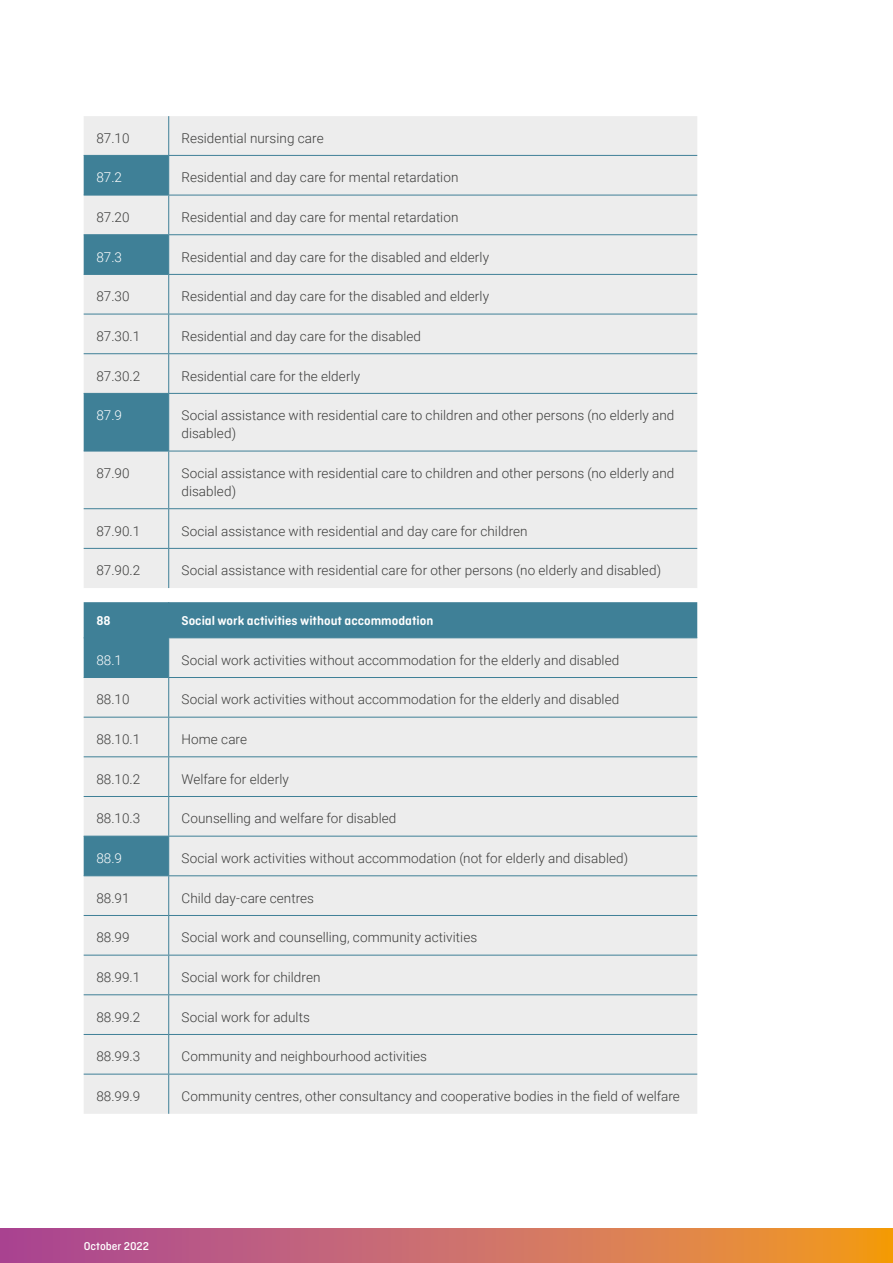
<style>
.page{position:relative;width:893px;height:1263px;background:#fff}
.page>*{position:absolute;margin:0;border:0;box-sizing:border-box;transform-origin:0 0}
.Broodtekst_80_zwart{font:300 13.5px/18px "Roboto";letter-spacing:.005em;color:#3c3c3b}
.Broodtekst_Donkerbla{font:300 13.5px "Roboto";color:#3c3c3b}
.Kop_Wit_Tabel{font:600 13.5px "Ciutadella Rounded";color:#fff}
.Broodtekst_Wit_Tabel{font:300 13.5px "Roboto";color:#fff}
.t1{font:500 12px "Ciutadella Rounded";color:#fff}
</style>
<div class="page">
<svg style="left:0;top:1229px;width:893px;height:34px;background:#cd6f64"></svg>
<div style="left:84px;top:116px;width:613px;height:998px;background:#ededed"></div>
<svg style="left:84px;top:156px;width:613px;height:719px;background:#dce2e5"></svg>
<hr style="left:169px;top:155px;width:528px;height:1px;background:#3f8097">
<hr style="left:169px;top:195px;width:528px;height:1px;background:#3f8097">
<hr style="left:169px;top:234px;width:528px;height:1px;background:#3f8097">
<hr style="left:169px;top:274px;width:528px;height:1px;background:#3f8097">
<hr style="left:84px;top:314px;width:85px;height:1px;background:#3f8097">
<hr style="left:169px;top:314px;width:528px;height:1px;background:#3f8097">
<hr style="left:84px;top:353px;width:85px;height:1px;background:#3f8097">
<hr style="left:169px;top:353px;width:528px;height:1px;background:#3f8097">
<hr style="left:169px;top:393px;width:528px;height:1px;background:#3f8097">
<hr style="left:169px;top:451px;width:528px;height:1px;background:#3f8097">
<hr style="left:84px;top:508px;width:85px;height:1px;background:#3f8097">
<hr style="left:169px;top:508px;width:528px;height:1px;background:#3f8097">
<hr style="left:84px;top:548px;width:85px;height:1px;background:#3f8097">
<hr style="left:169px;top:548px;width:528px;height:1px;background:#3f8097">
<hr style="left:169px;top:637px;width:528px;height:1px;background:#3f8097">
<hr style="left:169px;top:677px;width:528px;height:1px;background:#3f8097">
<hr style="left:84px;top:717px;width:85px;height:1px;background:#3f8097">
<hr style="left:169px;top:717px;width:528px;height:1px;background:#3f8097">
<hr style="left:84px;top:756px;width:85px;height:1px;background:#3f8097">
<hr style="left:169px;top:756px;width:528px;height:1px;background:#3f8097">
<hr style="left:84px;top:796px;width:85px;height:1px;background:#3f8097">
<hr style="left:169px;top:796px;width:528px;height:1px;background:#3f8097">
<hr style="left:169px;top:836px;width:528px;height:1px;background:#3f8097">
<hr style="left:84px;top:875px;width:85px;height:1px;background:#3f8097">
<hr style="left:169px;top:875px;width:528px;height:1px;background:#3f8097">
<hr style="left:84px;top:915px;width:85px;height:1px;background:#3f8097">
<hr style="left:169px;top:915px;width:528px;height:1px;background:#3f8097">
<hr style="left:84px;top:955px;width:85px;height:1px;background:#3f8097">
<hr style="left:169px;top:955px;width:528px;height:1px;background:#3f8097">
<hr style="left:84px;top:994px;width:85px;height:1px;background:#3f8097">
<hr style="left:169px;top:994px;width:528px;height:1px;background:#3f8097">
<hr style="left:84px;top:1034px;width:85px;height:1px;background:#3f8097">
<hr style="left:169px;top:1034px;width:528px;height:1px;background:#3f8097">
<hr style="left:84px;top:1074px;width:85px;height:1px;background:#3f8097">
<hr style="left:169px;top:1074px;width:528px;height:1px;background:#3f8097">
<hr style="left:168px;top:116px;width:1px;height:39px;background:#3f8097">
<hr style="left:168px;top:195px;width:1px;height:39px;background:#3f8097">
<hr style="left:168px;top:275px;width:1px;height:39px;background:#3f8097">
<hr style="left:168px;top:314px;width:1px;height:39px;background:#3f8097">
<hr style="left:168px;top:354px;width:1px;height:39px;background:#3f8097">
<hr style="left:168px;top:451px;width:1px;height:57px;background:#3f8097">
<hr style="left:168px;top:509px;width:1px;height:39px;background:#3f8097">
<hr style="left:168px;top:549px;width:1px;height:39px;background:#3f8097">
<hr style="left:168px;top:602px;width:1px;height:35px;background:#3f8097">
<hr style="left:168px;top:678px;width:1px;height:39px;background:#3f8097">
<hr style="left:168px;top:717px;width:1px;height:39px;background:#3f8097">
<hr style="left:168px;top:757px;width:1px;height:39px;background:#3f8097">
<hr style="left:168px;top:797px;width:1px;height:39px;background:#3f8097">
<hr style="left:168px;top:876px;width:1px;height:39px;background:#3f8097">
<hr style="left:168px;top:916px;width:1px;height:39px;background:#3f8097">
<hr style="left:168px;top:955px;width:1px;height:39px;background:#3f8097">
<hr style="left:168px;top:995px;width:1px;height:39px;background:#3f8097">
<hr style="left:168px;top:1035px;width:1px;height:39px;background:#3f8097">
<hr style="left:168px;top:1074px;width:1px;height:40px;background:#3f8097">
<hr style="left:84px;top:155px;width:85px;height:1px;background:#3f8097">
<hr style="left:168px;top:156px;width:1px;height:39px;background:#3f8097">
<hr style="left:84px;top:195px;width:85px;height:1px;background:#3f8097">
<hr style="left:84px;top:234px;width:85px;height:1px;background:#3f8097">
<hr style="left:168px;top:235px;width:1px;height:39px;background:#3f8097">
<hr style="left:84px;top:274px;width:85px;height:1px;background:#3f8097">
<hr style="left:84px;top:393px;width:85px;height:1px;background:#3f8097">
<hr style="left:168px;top:394px;width:1px;height:57px;background:#3f8097">
<hr style="left:84px;top:451px;width:85px;height:1px;background:#3f8097">
<hr style="left:84px;top:637px;width:85px;height:1px;background:#3f8097">
<hr style="left:168px;top:638px;width:1px;height:39px;background:#3f8097">
<hr style="left:84px;top:677px;width:85px;height:1px;background:#3f8097">
<hr style="left:84px;top:836px;width:85px;height:1px;background:#3f8097">
<hr style="left:168px;top:836px;width:1px;height:39px;background:#3f8097">
<p class="Broodtekst_Donkerbla" style="left:96px;top:128px;width:35px">87.10</p>
<p class="Broodtekst_80_zwart" style="left:181px;top:128px;width:144px">Residential nursing care</p>
<p class="Broodtekst_Wit_Tabel" style="left:96px;top:168px;width:27px">87.2</p>
<p class="Broodtekst_80_zwart" style="left:181px;top:168px;width:279px">Residential and day care for mental retardation</p>
<p class="Broodtekst_Donkerbla" style="left:96px;top:208px;width:35px">87.20</p>
<p class="Broodtekst_80_zwart" style="left:181px;top:208px;width:279px">Residential and day care for mental retardation</p>
<p class="Broodtekst_Wit_Tabel" style="left:96px;top:247px;width:27px">87.3</p>
<p class="Broodtekst_80_zwart" style="left:181px;top:247px;width:309px">Residential and day care for the disabled and elderly</p>
<p class="Broodtekst_Donkerbla" style="left:96px;top:287px;width:35px">87.30</p>
<p class="Broodtekst_80_zwart" style="left:181px;top:287px;width:309px">Residential and day care for the disabled and elderly</p>
<p class="Broodtekst_Donkerbla" style="left:96px;top:327px;width:45px">87.30.1</p>
<p class="Broodtekst_80_zwart" style="left:181px;top:327px;width:241px">Residential and day care for the disabled</p>
<p class="Broodtekst_Donkerbla" style="left:96px;top:366px;width:45px">87.30.2</p>
<p class="Broodtekst_80_zwart" style="left:181px;top:366px;width:180px">Residential care for the elderly</p>
<p class="Broodtekst_Wit_Tabel" style="left:96px;top:406px;width:27px">87.9</p>
<p class="Broodtekst_80_zwart" style="left:181px;top:406px;width:494px">Social assistance with residential care to children and other persons (no elderly and disabled)</p>
<p class="Broodtekst_Donkerbla" style="left:96px;top:464px;width:35px">87.90</p>
<p class="Broodtekst_80_zwart" style="left:181px;top:464px;width:494px">Social assistance with residential care to children and other persons (no elderly and disabled)</p>
<p class="Broodtekst_Donkerbla" style="left:96px;top:521px;width:45px">87.90.1</p>
<p class="Broodtekst_80_zwart" style="left:181px;top:521px;width:348px">Social assistance with residential and day care for children</p>
<p class="Broodtekst_Donkerbla" style="left:96px;top:561px;width:45px">87.90.2</p>
<p class="Broodtekst_80_zwart" style="left:181px;top:561px;width:481px">Social assistance with residential care for other persons (no elderly and disabled)</p>
<p class="Kop_Wit_Tabel" style="left:96px;top:613px;width:16px">88</p>
<p class="Kop_Wit_Tabel" style="left:181px;top:613px;width:253px">Social work activities without accommodation</p>
<p class="Broodtekst_Wit_Tabel" style="left:96px;top:650px;width:27px">88.1</p>
<p class="Broodtekst_80_zwart" style="left:181px;top:650px;width:439px">Social work activities without accommodation for the elderly and disabled</p>
<p class="Broodtekst_Donkerbla" style="left:96px;top:690px;width:35px">88.10</p>
<p class="Broodtekst_80_zwart" style="left:181px;top:690px;width:439px">Social work activities without accommodation for the elderly and disabled</p>
<p class="Broodtekst_Donkerbla" style="left:96px;top:730px;width:45px">88.10.1</p>
<p class="Broodtekst_80_zwart" style="left:181px;top:730px;width:67px">Home care</p>
<p class="Broodtekst_Donkerbla" style="left:96px;top:769px;width:45px">88.10.2</p>
<p class="Broodtekst_80_zwart" style="left:181px;top:769px;width:109px">Welfare for elderly</p>
<p class="Broodtekst_Donkerbla" style="left:96px;top:809px;width:45px">88.10.3</p>
<p class="Broodtekst_80_zwart" style="left:181px;top:809px;width:216px">Counselling and welfare for disabled</p>
<p class="Broodtekst_Wit_Tabel" style="left:96px;top:849px;width:27px">88.9</p>
<p class="Broodtekst_80_zwart" style="left:181px;top:849px;width:448px">Social work activities without accommodation (not for elderly and disabled)</p>
<p class="Broodtekst_Donkerbla" style="left:96px;top:888px;width:35px">88.91</p>
<p class="Broodtekst_80_zwart" style="left:181px;top:888px;width:134px">Child day-care centres</p>
<p class="Broodtekst_Donkerbla" style="left:96px;top:928px;width:35px">88.99</p>
<p class="Broodtekst_80_zwart" style="left:181px;top:928px;width:297px">Social work and counselling, community activities</p>
<p class="Broodtekst_Donkerbla" style="left:96px;top:968px;width:45px">88.99.1</p>
<p class="Broodtekst_80_zwart" style="left:181px;top:968px;width:141px">Social work for children</p>
<p class="Broodtekst_Donkerbla" style="left:96px;top:1007px;width:45px">88.99.2</p>
<p class="Broodtekst_80_zwart" style="left:181px;top:1007px;width:130px">Social work for adults</p>
<p class="Broodtekst_Donkerbla" style="left:96px;top:1047px;width:45px">88.99.3</p>
<p class="Broodtekst_80_zwart" style="left:181px;top:1047px;width:247px">Community and neighbourhood activities</p>
<p class="Broodtekst_Donkerbla" style="left:96px;top:1087px;width:45px">88.99.9</p>
<p class="Broodtekst_80_zwart" style="left:181px;top:1087px;width:500px">Community centres, other consultancy and cooperative bodies in the field of welfare</p>
<p class="t1" style="left:84px;top:1239px;width:67px">October 2022</p>
</div>
